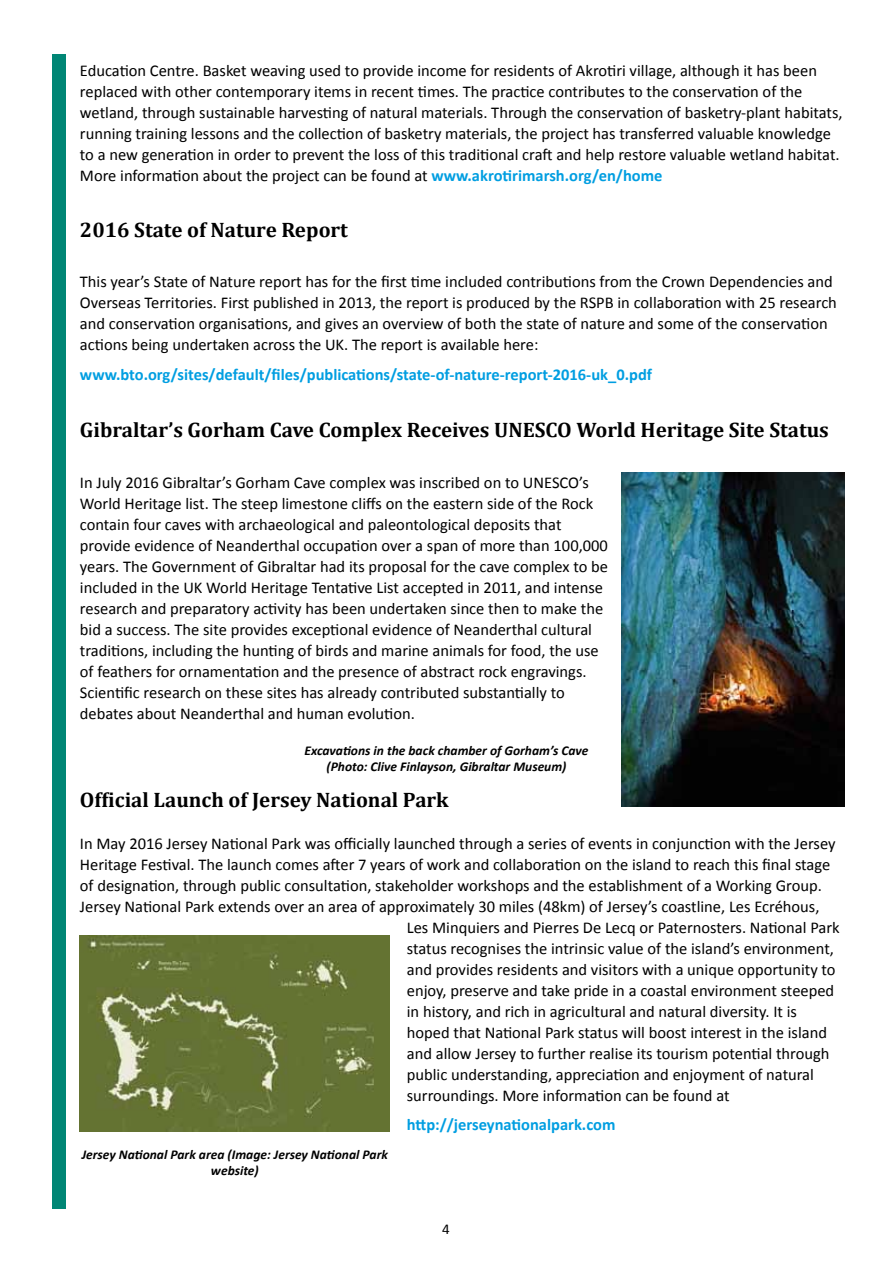
<style>
.page{position:relative;width:893px;height:1263px;background:#fff}
.page>*{position:absolute;margin:0;border:0;box-sizing:border-box;transform-origin:0 0}
.t1{font:700 21px "Cambria";color:#000}
.t2{font:16.5px/21px "Calibri";color:#000}
.t3{font:700 16.5px "Calibri";color:#009ee1}
.t4{font:15px "Calibri";color:#000}
.t5{font:italic 700 13.5px/16.2px "Calibri";color:#000;text-align:center}
.s1{font-weight:700;color:#009ee1}
</style>
<div class="page">
<div style="left:53px;top:54px;width:13px;height:1155px;background:#008675"></div>
<img style="left:621px;top:472px;width:223px;height:335px">
<img style="left:80px;top:935px;width:310px;height:196px">
<p class="t2" style="left:80px;top:60px;width:764px">Education Centre. Basket weaving used to provide income for residents of Akrotiri village, although it has been replaced with other contemporary items in recent times. The practice contributes to the conservation of the wetland, through sustainable harvesting of natural materials. Through the conservation of basketry-plant habitats, running training lessons and the collection of basketry materials, the project has transferred valuable knowledge to a new generation in order to prevent the loss of this traditional craft and help restore valuable wetland habitat.<br>More information about the project can be found at <span class="s1">www.akrotirimarsh.org/en/home</span></p>
<p class="t1" style="left:80px;top:222px;width:270px">2016 State of Nature Report</p>
<p class="t2" style="left:80px;top:271px;width:758px">This year’s State of Nature report has for the first time included contributions from the Crown Dependencies and Overseas Territories. First published in 2013, the report is produced by the RSPB in collaboration with 25 research and conservation organisations, and gives an overview of both the state of nature and some of the conservation actions being undertaken across the UK. The report is available here:</p>
<p class="t3" style="left:80px;top:364px;width:574px">www.bto.org/sites/default/files/publications/state-of-nature-report-2016-uk_0.pdf</p>
<p class="t1" style="left:80px;top:422px;width:750px">Gibraltar’s Gorham Cave Complex Receives UNESCO World Heritage Site Status</p>
<p class="t2" style="left:80px;top:472px;width:530px">In July 2016 Gibraltar’s Gorham Cave complex was inscribed on to UNESCO’s World Heritage list. The steep limestone cliffs on the eastern side of the Rock contain four caves with archaeological and paleontological deposits that provide evidence of Neanderthal occupation over a span of more than 100,000 years. The Government of Gibraltar had its proposal for the cave complex to be included in the UK World Heritage Tentative List accepted in 2011, and intense research and preparatory activity has been undertaken since then to make the bid a success. The site provides exceptional evidence of Neanderthal cultural traditions, including the hunting of birds and marine animals for food, the use of feathers for ornamentation and the presence of abstract rock engravings.<br>Scientific research on these sites has already contributed substantially to debates about Neanderthal and human evolution.</p>
<p class="t5" style="left:305px;top:743px;width:285px">Excavations in the back chamber of Gorham’s Cave (Photo: Clive Finlayson, Gibraltar Museum)</p>
<p class="t1" style="left:80px;top:785px;width:370px">Official Launch of Jersey National Park</p>
<p class="t2" style="left:80px;top:833px;width:757px">In May 2016 Jersey National Park was officially launched through a series of events in conjunction with the Jersey</p>
<p class="t2" style="left:80px;top:854px;width:752px">Heritage Festival. The launch comes after 7 years of work and collaboration on the island to reach this final stage</p>
<p class="t2" style="left:80px;top:875px;width:743px">of designation, through public consultation, stakeholder workshops and the establishment of a Working Group.</p>
<p class="t2" style="left:80px;top:896px;width:741px">Jersey National Park extends over an area of approximately 30 miles (48km) of Jersey’s coastline, Les Ecréhous,</p>
<p class="t2" style="left:407px;top:917px;width:434px">Les Minquiers and Pierres De Lecq or Paternosters. National Park</p>
<p class="t2" style="left:407px;top:938px;width:429px">status recognises the intrinsic value of the island’s environment,</p>
<p class="t2" style="left:407px;top:959px;width:430px">and provides residents and visitors with a unique opportunity to</p>
<p class="t2" style="left:407px;top:980px;width:429px">enjoy, preserve and take pride in a coastal environment steeped</p>
<p class="t2" style="left:407px;top:1001px;width:392px">in history, and rich in agricultural and natural diversity. It is</p>
<p class="t2" style="left:407px;top:1022px;width:422px">hoped that National Park status will boost interest in the island</p>
<p class="t2" style="left:407px;top:1043px;width:424px">and allow Jersey to further realise its tourism potential through</p>
<p class="t2" style="left:407px;top:1064px;width:409px">public understanding, appreciation and enjoyment of natural</p>
<p class="t2" style="left:407px;top:1085px;width:324px">surroundings. More information can be found at</p>
<p class="t3" style="left:407px;top:1114px;width:210px">http://jerseynationalpark.com</p>
<p class="t5" style="left:82px;top:1146px;width:308px">Jersey National Park area (Image: Jersey National Park website)</p>
<p class="t4" style="left:442px;top:1219px;width:9px">4</p>
</div>
